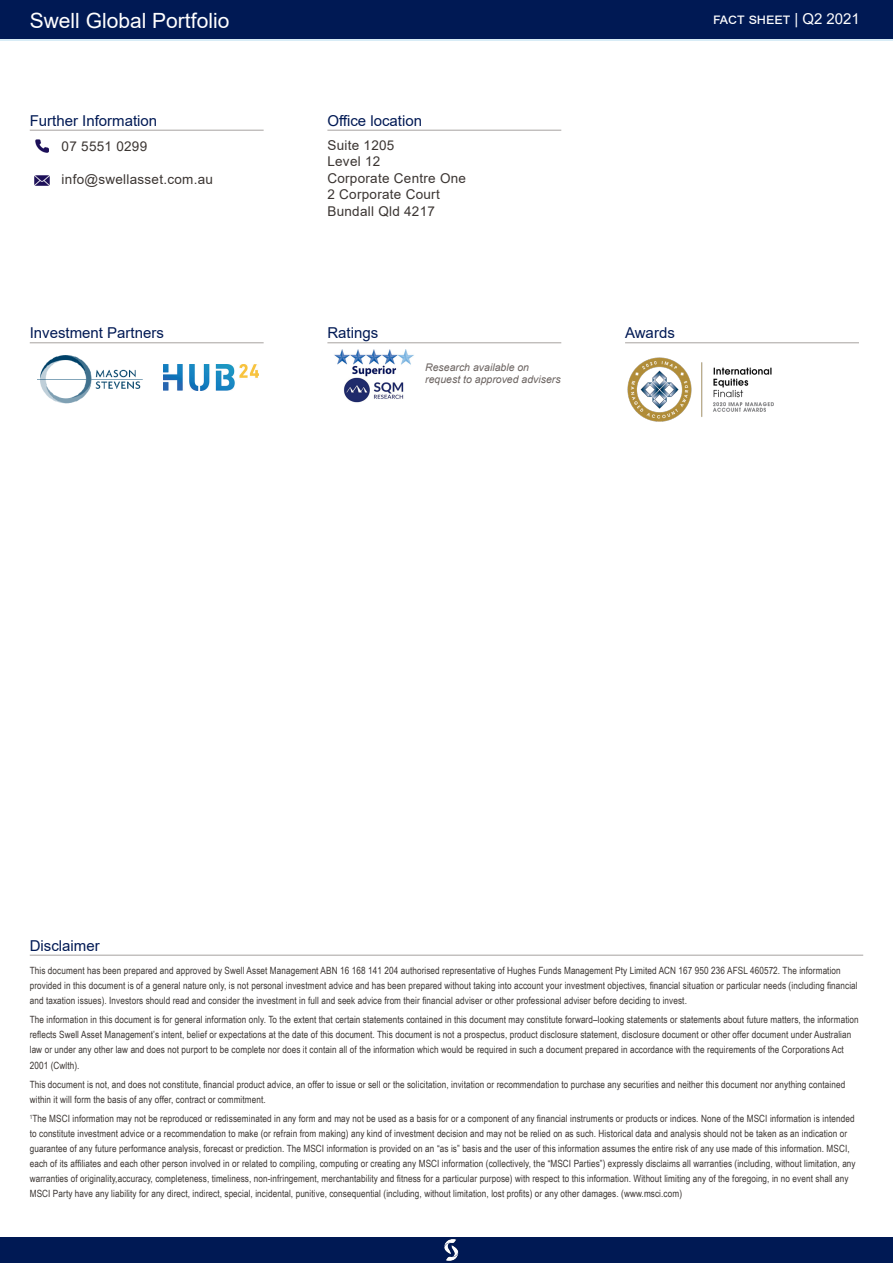
<style>
.page{position:relative;width:893px;height:1263px;background:#fff}
.page>*{position:absolute;margin:0;border:0;box-sizing:border-box;transform-origin:0 0}
.t1{font:21px "Arial";color:#fff}
.Blue_heading{font:15px "Arial";color:#001954}
.t2{font:15px "Arial";color:#fff}
.Address{font:13.5px "Arial";letter-spacing:.02em;color:#3b3532}
.Ratings{font:italic 10.5px/12px "Arial";color:#6b6360}
.Footnote{font:10.05px/15px "Arial Narrow";letter-spacing:.01em;color:#3b3532}
</style>
<div class="page">
<svg style="left:0;top:38px;width:893px;height:2px;background:#6c82a5"></svg>
<div style="left:0;top:0;width:893px;height:38px;background:#001954"></div>
<div style="left:0;top:1237px;width:893px;height:26px;background:#001954"></div>
<img style="left:444px;top:1239px;width:15px;height:22px">
<hr style="left:30px;top:955px;width:833px;height:1px;background:#a7a2a0">
<hr style="left:30px;top:343px;width:234px;height:1px;background:#a7a2a0">
<img style="left:163px;top:365px;width:96px;height:25px">
<img style="left:38px;top:355px;width:105px;height:49px">
<hr style="left:327px;top:343px;width:234px;height:1px;background:#a7a2a0">
<hr style="left:327px;top:130px;width:234px;height:1px;background:#a7a2a0">
<img style="left:627px;top:357px;width:147px;height:65px">
<hr style="left:625px;top:343px;width:234px;height:1px;background:#a7a2a0">
<hr style="left:30px;top:130px;width:234px;height:1px;background:#a7a2a0">
<svg style="left:36px;top:139px;width:13px;height:13px"></svg>
<img style="left:35px;top:176px;width:14px;height:10px">
<img style="left:334px;top:350px;width:80px;height:53px">
<h1 class="t1" style="left:30px;top:6px;width:201px">Swell Global Portfolio</h1>
<h2 class="t2" style="left:713px;top:8px;width:148px">fact sheet | Q2 2021</h2>
<p class="Blue_heading" style="left:30px;top:110px;width:129px">Further Information</p>
<p class="Address" style="left:62px;top:137px;width:87px">07 5551 0299</p>
<p class="Address" style="left:62px;top:170px;width:153px">info@swellasset.com.au</p>
<p class="Blue_heading" style="left:327px;top:110px;width:96px">Office location</p>
<p class="Address" style="left:327px;top:136px;width:68px">Suite 1205</p>
<p class="Address" style="left:327px;top:152px;width:54px">Level 12</p>
<p class="Address" style="left:327px;top:169px;width:140px">Corporate Centre One</p>
<p class="Address" style="left:327px;top:185px;width:114px">2 Corporate Court</p>
<p class="Address" style="left:327px;top:202px;width:109px">Bundall Qld 4217</p>
<p class="Blue_heading" style="left:30px;top:323px;width:136px">Investment Partners</p>
<p class="Blue_heading" style="left:327px;top:323px;width:52px">Ratings</p>
<p class="Ratings" style="left:425px;top:361px;width:137px">Research available on request to approved advisers</p>
<p class="Blue_heading" style="left:625px;top:323px;width:51px">Awards</p>
<p class="Blue_heading" style="left:30px;top:935px;width:71px">Disclaimer</p>
<p class="Footnote" style="left:30px;top:963px;width:829px">This document has been prepared and approved by Swell Asset Management ABN 16 168 141 204 authorised representative of Hughes Funds Management Pty Limited ACN 167 950 236 AFSL 460572. The information provided in this document is of a general nature only, is not personal investment advice and has been prepared without taking into account your investment objectives, financial situation or particular needs (including financial and taxation issues). Investors should read and consider the investment in full and seek advice from their financial adviser or other professional adviser before deciding to invest.</p>
<p class="Footnote" style="left:30px;top:1012px;width:831px">The information in this document is for general information only. To the extent that certain statements contained in this document may constitute forward–looking statements or statements about future matters, the information reflects Swell Asset Management’s intent, belief or expectations at the date of this document. This document is not a prospectus, product disclosure statement, disclosure document or other offer document under Australian law or under any other law and does not purport to be complete nor does it contain all of the information which would be required in such a document prepared in accordance with the requirements of the Corporations Act 2001 (Cwlth).</p>
<p class="Footnote" style="left:30px;top:1076px;width:817px">This document is not, and does not constitute, financial product advice, an offer to issue or sell or the solicitation, invitation or recommendation to purchase any securities and neither this document nor anything contained within it will form the basis of any offer, contract or commitment.</p>
<p class="Footnote" style="left:30px;top:1110px;width:827px"><sup>1</sup>The MSCI information may not be reproduced or redisseminated in any form and may not be used as a basis for or a component of any financial instruments or products or indices. None of the MSCI information is intended to constitute investment advice or a recommendation to make (or refrain from making) any kind of investment decision and may not be relied on as such. Historical data and analysis should not be taken as an indication or guarantee of any future performance analysis, forecast or prediction. The MSCI information is provided on an “as is” basis and the user of this information assumes the entire risk of any use made of this information. MSCI, each of its affiliates and each other person involved in or related to compiling, computing or creating any MSCI information (collectively, the “MSCI Parties”) expressly disclaims all warranties (including, without limitation, any warranties of originality,accuracy, completeness, timeliness, non-infringement, merchantability and fitness for a particular purpose) with respect to this information. Without limiting any of the foregoing, in no event shall any MSCI Party have any liability for any direct, indirect, special, incidental, punitive, consequential (including, without limitation, lost profits) or any other damages. (www.msci.com)</p>
</div>
